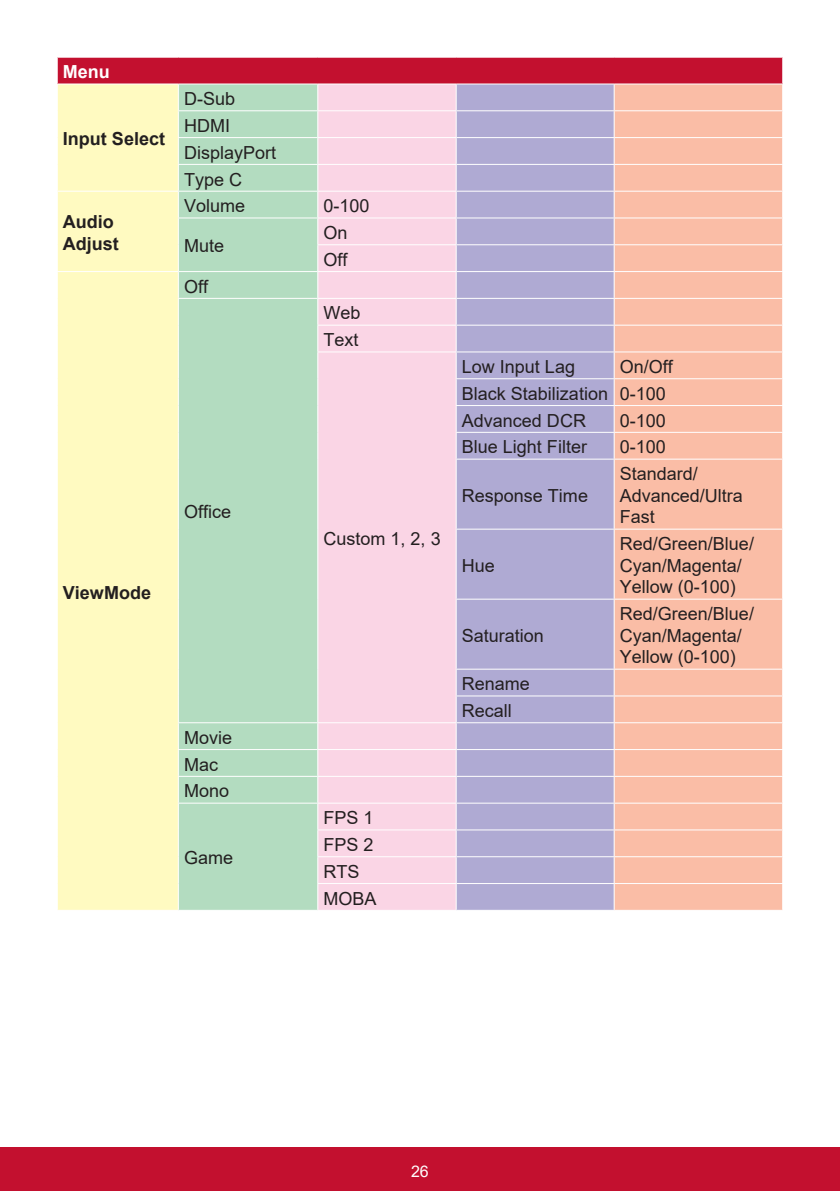
<style>
.page{position:relative;width:840px;height:1191px;background:#fff}
.page>*{position:absolute;margin:0;border:0;box-sizing:border-box;transform-origin:0 0}
.t1{font:18px/26.8px "Arial";color:#231f20}
.t2{font:700 18px/21.6px "Arial";color:#231f20}
.t3{font:700 18px "Arial";color:#fff}
.t4{font:16px "Arial";color:#fff}
</style>
<div class="page">
<div style="left:0;top:1147px;width:839px;height:44px;background:#c3102f"></div>
<div style="left:57px;top:57px;width:725px;height:27px;background:#c3102f"></div>
<div style="left:58px;top:84px;width:120px;height:825px;background:#fffac1"></div>
<div style="left:179px;top:84px;width:138px;height:825px;background:#b3dcc0"></div>
<div style="left:318px;top:84px;width:137px;height:825px;background:#fad5e5"></div>
<div style="left:456px;top:84px;width:157px;height:825px;background:#afaad3"></div>
<div style="left:614px;top:84px;width:167px;height:825px;background:#fabda6"></div>
<hr style="left:57px;top:57px;width:121px;height:1px;background:#fff">
<hr style="left:178px;top:57px;width:139px;height:1px;background:#fff">
<hr style="left:317px;top:57px;width:139px;height:1px;background:#fff">
<hr style="left:456px;top:57px;width:157px;height:1px;background:#fff">
<hr style="left:613px;top:57px;width:169px;height:1px;background:#fff">
<hr style="left:57px;top:83px;width:121px;height:1px;background:#fff">
<hr style="left:178px;top:83px;width:139px;height:1px;background:#fff">
<hr style="left:317px;top:83px;width:139px;height:1px;background:#fff">
<hr style="left:456px;top:83px;width:157px;height:1px;background:#fff">
<hr style="left:613px;top:83px;width:169px;height:1px;background:#fff">
<hr style="left:178px;top:110px;width:139px;height:1px;background:#fff">
<hr style="left:317px;top:110px;width:139px;height:1px;background:#fff">
<hr style="left:456px;top:110px;width:157px;height:1px;background:#fff">
<hr style="left:613px;top:110px;width:169px;height:1px;background:#fff">
<hr style="left:178px;top:137px;width:139px;height:1px;background:#fff">
<hr style="left:317px;top:137px;width:139px;height:1px;background:#fff">
<hr style="left:456px;top:137px;width:157px;height:1px;background:#fff">
<hr style="left:613px;top:137px;width:169px;height:1px;background:#fff">
<hr style="left:178px;top:164px;width:139px;height:1px;background:#fff">
<hr style="left:317px;top:164px;width:139px;height:1px;background:#fff">
<hr style="left:456px;top:164px;width:157px;height:1px;background:#fff">
<hr style="left:613px;top:164px;width:169px;height:1px;background:#fff">
<hr style="left:57px;top:191px;width:121px;height:1px;background:#fff">
<hr style="left:178px;top:191px;width:139px;height:1px;background:#fff">
<hr style="left:317px;top:191px;width:139px;height:1px;background:#fff">
<hr style="left:456px;top:191px;width:157px;height:1px;background:#fff">
<hr style="left:613px;top:191px;width:169px;height:1px;background:#fff">
<hr style="left:178px;top:217px;width:139px;height:1px;background:#fff">
<hr style="left:317px;top:217px;width:139px;height:1px;background:#fff">
<hr style="left:456px;top:217px;width:157px;height:1px;background:#fff">
<hr style="left:613px;top:217px;width:169px;height:1px;background:#fff">
<hr style="left:317px;top:244px;width:139px;height:1px;background:#fff">
<hr style="left:456px;top:244px;width:157px;height:1px;background:#fff">
<hr style="left:613px;top:244px;width:169px;height:1px;background:#fff">
<hr style="left:57px;top:271px;width:121px;height:1px;background:#fff">
<hr style="left:178px;top:271px;width:139px;height:1px;background:#fff">
<hr style="left:317px;top:271px;width:139px;height:1px;background:#fff">
<hr style="left:456px;top:271px;width:157px;height:1px;background:#fff">
<hr style="left:613px;top:271px;width:169px;height:1px;background:#fff">
<hr style="left:178px;top:298px;width:139px;height:1px;background:#fff">
<hr style="left:317px;top:298px;width:139px;height:1px;background:#fff">
<hr style="left:456px;top:298px;width:157px;height:1px;background:#fff">
<hr style="left:613px;top:298px;width:169px;height:1px;background:#fff">
<hr style="left:317px;top:325px;width:139px;height:1px;background:#fff">
<hr style="left:456px;top:325px;width:157px;height:1px;background:#fff">
<hr style="left:613px;top:325px;width:169px;height:1px;background:#fff">
<hr style="left:317px;top:351px;width:139px;height:1px;background:#fff">
<hr style="left:456px;top:351px;width:157px;height:1px;background:#fff">
<hr style="left:613px;top:351px;width:169px;height:1px;background:#fff">
<hr style="left:455px;top:378px;width:158px;height:1px;background:#fff">
<hr style="left:613px;top:378px;width:169px;height:1px;background:#fff">
<hr style="left:455px;top:405px;width:158px;height:1px;background:#fff">
<hr style="left:613px;top:405px;width:169px;height:1px;background:#fff">
<svg style="left:57px;top:58px;width:1px;height:401px"></svg>
<svg style="left:178px;top:84px;width:1px;height:349px"></svg>
<svg style="left:317px;top:84px;width:1px;height:375px"></svg>
<hr style="left:455px;top:432px;width:158px;height:1px;background:#fff">
<svg style="left:455px;top:84px;width:1px;height:374px"></svg>
<hr style="left:613px;top:432px;width:169px;height:1px;background:#fff">
<svg style="left:613px;top:84px;width:1px;height:374px"></svg>
<svg style="left:781px;top:83px;width:1px;height:375px"></svg>
<hr style="left:455px;top:458px;width:158px;height:1px;background:#fff">
<hr style="left:613px;top:458px;width:169px;height:1px;background:#fff">
<hr style="left:455px;top:528px;width:158px;height:1px;background:#fff">
<hr style="left:613px;top:528px;width:169px;height:1px;background:#fff">
<hr style="left:455px;top:598px;width:158px;height:1px;background:#fff">
<hr style="left:613px;top:598px;width:169px;height:1px;background:#fff">
<hr style="left:455px;top:668px;width:158px;height:1px;background:#fff">
<hr style="left:613px;top:668px;width:169px;height:1px;background:#fff">
<hr style="left:455px;top:695px;width:158px;height:1px;background:#fff">
<hr style="left:613px;top:695px;width:169px;height:1px;background:#fff">
<hr style="left:178px;top:722px;width:139px;height:1px;background:#fff">
<hr style="left:317px;top:722px;width:139px;height:1px;background:#fff">
<hr style="left:456px;top:722px;width:157px;height:1px;background:#fff">
<hr style="left:613px;top:722px;width:169px;height:1px;background:#fff">
<hr style="left:178px;top:749px;width:139px;height:1px;background:#fff">
<hr style="left:317px;top:749px;width:139px;height:1px;background:#fff">
<hr style="left:456px;top:749px;width:157px;height:1px;background:#fff">
<hr style="left:613px;top:749px;width:169px;height:1px;background:#fff">
<hr style="left:178px;top:776px;width:139px;height:1px;background:#fff">
<hr style="left:317px;top:776px;width:139px;height:1px;background:#fff">
<hr style="left:456px;top:776px;width:157px;height:1px;background:#fff">
<hr style="left:613px;top:776px;width:169px;height:1px;background:#fff">
<hr style="left:178px;top:802px;width:139px;height:1px;background:#fff">
<hr style="left:317px;top:802px;width:139px;height:1px;background:#fff">
<hr style="left:456px;top:802px;width:157px;height:1px;background:#fff">
<hr style="left:613px;top:802px;width:169px;height:1px;background:#fff">
<hr style="left:317px;top:829px;width:139px;height:1px;background:#fff">
<hr style="left:456px;top:829px;width:157px;height:1px;background:#fff">
<hr style="left:613px;top:829px;width:169px;height:1px;background:#fff">
<hr style="left:317px;top:856px;width:139px;height:1px;background:#fff">
<hr style="left:456px;top:856px;width:157px;height:1px;background:#fff">
<hr style="left:613px;top:856px;width:169px;height:1px;background:#fff">
<svg style="left:57px;top:669px;width:1px;height:240px"></svg>
<hr style="left:317px;top:883px;width:139px;height:1px;background:#fff">
<svg style="left:317px;top:669px;width:1px;height:240px"></svg>
<hr style="left:456px;top:883px;width:157px;height:1px;background:#fff">
<svg style="left:455px;top:669px;width:1px;height:240px"></svg>
<hr style="left:613px;top:883px;width:169px;height:1px;background:#fff">
<svg style="left:613px;top:669px;width:1px;height:240px"></svg>
<svg style="left:781px;top:669px;width:1px;height:240px"></svg>
<p class="t3" style="left:63px;top:59px;width:48px">Menu</p>
<p class="t2" style="left:63px;top:128px;width:104px">Input Select</p>
<p class="t2" style="left:63px;top:211px;width:57px">Audio<br>Adjust</p>
<p class="t1" style="left:184px;top:85px;width:94px">D-Sub<br>HDMI<br>DisplayPort<br>Type C</p>
<p class="t1" style="left:184px;top:192px;width:63px">Volume</p>
<p class="t1" style="left:323px;top:192px;width:48px">0-100</p>
<p class="t1" style="left:184px;top:233px;width:42px">Mute</p>
<p class="t1" style="left:323px;top:219px;width:26px">On<br>Off</p>
<p class="t1" style="left:184px;top:273px;width:26px">Off</p>
<p class="t1" style="left:323px;top:300px;width:39px">Web<br>Text</p>
<p class="t2" style="left:63px;top:582px;width:90px">ViewMode</p>
<p class="t1" style="left:184px;top:498px;width:49px">Office</p>
<p class="t1" style="left:184px;top:724px;width:50px">Movie<br>Mac<br>Mono</p>
<p class="t1" style="left:184px;top:844px;width:51px">Game</p>
<p class="t1" style="left:323px;top:525px;width:119px">Custom 1, 2, 3</p>
<p class="t1" style="left:323px;top:804px;width:55px">FPS 1<br>FPS 2<br>RTS<br>MOBA</p>
<p class="t1" style="left:461px;top:353px;width:212px;text-indent:158px">On/Off<br>Black Stabilization 0-100<br>Advanced DCR</p>
<p class="t1" style="left:461px;top:353px;width:115px">Low Input Lag</p>
<p class="t1" style="left:619px;top:407px;width:48px">0-100</p>
<p class="t1" style="left:461px;top:433px;width:127px">Blue Light Filter</p>
<p class="t1" style="left:619px;top:433px;width:48px">0-100</p>
<p class="t1" style="left:461px;top:482px;width:128px">Response Time</p>
<p class="t1" style="left:619px;top:463px;width:125px;line-height:21.6px">Standard/<br>Advanced/Ultra<br>Fast</p>
<p class="t1" style="left:461px;top:552px;width:35px">Hue</p>
<p class="t1" style="left:461px;top:622px;width:84px">Saturation</p>
<p class="t1" style="left:461px;top:670px;width:70px">Rename<br>Recall</p>
<p class="t1" style="left:619px;top:533px;width:136px;line-height:21.6px">Red/Green/Blue/<br>Cyan/Magenta/<br>Yellow (0-100)</p>
<p class="t1" style="left:619px;top:603px;width:136px;line-height:21.6px">Red/Green/Blue/<br>Cyan/Magenta/<br>Yellow (0-100)</p>
<p class="t4" style="left:411px;top:1160px;width:19px">26</p>
</div>
